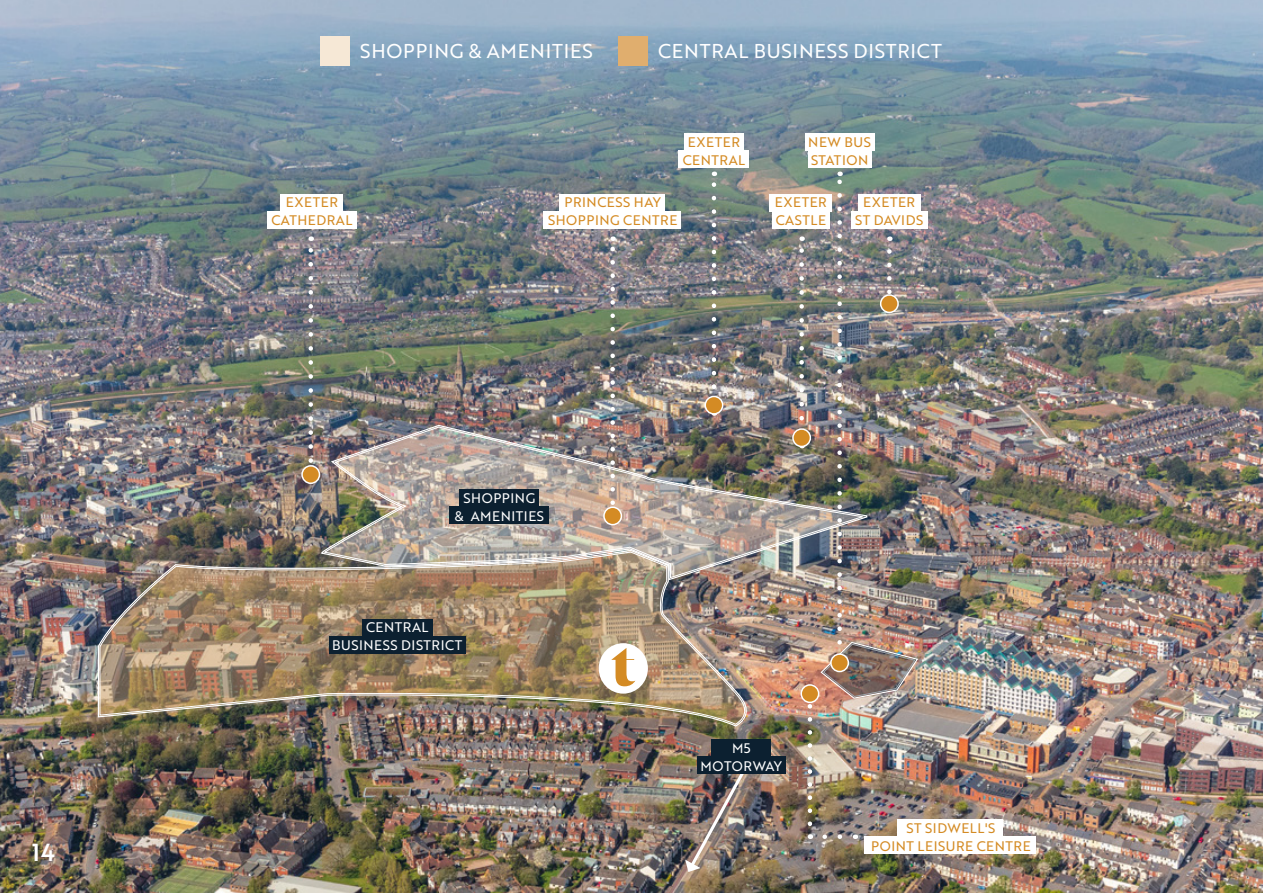
<style>
.page{position:relative;width:1263px;height:893px;background:#fff}
.page>*{position:absolute;margin:0;border:0;box-sizing:border-box;transform-origin:0 0}
.t1{font:24px "Brother 1816 Medium";color:#fff}
.t2{font:19.5px "Brother 1816 Regular";letter-spacing:.04em;color:#fff}
.t3{font:13.5px/18px "Brother 1816 Regular";letter-spacing:.04em;color:#d48b24;text-align:center}
.t4{font:13.5px/18px "Brother 1816 Regular";letter-spacing:.04em;color:#fff;text-align:center}
</style>
<div class="page">
<img style="left:0;top:0;width:1263px;height:893px">
<img style="left:320px;top:424px;width:499px;height:157px">
<img style="left:324px;top:427px;width:495px;height:151px">
<svg style="left:308px;top:236px;width:5px;height:225px"></svg>
<svg style="left:610px;top:236px;width:5px;height:267px"></svg>
<svg style="left:799px;top:236px;width:5px;height:192px"></svg>
<svg style="left:712px;top:172px;width:4px;height:224px"></svg>
<svg style="left:817px;top:834px;width:23px;height:5px"></svg>
<svg style="left:808px;top:703px;width:4px;height:121px"></svg>
<img style="left:97px;top:549px;width:651px;height:178px">
<img style="left:100px;top:552px;width:646px;height:173px">
<div style="left:320px;top:36px;width:29px;height:30px;background:#f6e8d6"></div>
<div style="left:618px;top:36px;width:29px;height:30px;background:#e0ae6e"></div>
<div style="left:302px;top:466px;width:17px;height:17px;background:#d48b24;border-radius:50%"></div>
<div style="left:301px;top:465px;width:19px;height:19px;border:2px solid #fff;border-radius:50%"></div>
<div style="left:604px;top:507px;width:17px;height:18px;background:#d48b24;border-radius:50%"></div>
<div style="left:603px;top:506px;width:19px;height:19px;border:2px solid #fff;border-radius:50%"></div>
<div style="left:793px;top:429px;width:17px;height:17px;background:#d48b24;border-radius:50%"></div>
<div style="left:792px;top:428px;width:19px;height:19px;border:2px solid #fff;border-radius:50%"></div>
<div style="left:705px;top:396px;width:18px;height:18px;background:#d48b24;border-radius:50%"></div>
<div style="left:704px;top:396px;width:19px;height:19px;border:2px solid #fff;border-radius:50%"></div>
<div style="left:801px;top:685px;width:18px;height:17px;background:#d48b24;border-radius:50%"></div>
<div style="left:800px;top:684px;width:19px;height:19px;border:2px solid #fff;border-radius:50%"></div>
<div style="left:281px;top:194px;width:62px;height:17px;background:#fff"></div>
<div style="left:267px;top:211px;width:90px;height:17px;background:#fff"></div>
<div style="left:770px;top:194px;width:62px;height:17px;background:#fff"></div>
<div style="left:772px;top:211px;width:58px;height:17px;background:#fff"></div>
<div style="left:858px;top:194px;width:62px;height:17px;background:#fff"></div>
<div style="left:851px;top:211px;width:76px;height:17px;background:#fff"></div>
<div style="left:805px;top:134px;width:69px;height:17px;background:#fff"></div>
<div style="left:808px;top:151px;width:63px;height:17px;background:#fff"></div>
<div style="left:684px;top:134px;width:59px;height:17px;background:#fff"></div>
<div style="left:679px;top:151px;width:70px;height:17px;background:#fff"></div>
<div style="left:559px;top:194px;width:105px;height:17px;background:#fff"></div>
<div style="left:543px;top:211px;width:137px;height:17px;background:#fff"></div>
<div style="left:897px;top:820px;width:105px;height:17px;background:#fff"></div>
<div style="left:864px;top:837px;width:171px;height:17px;background:#fff"></div>
<div style="left:599px;top:643px;width:49px;height:51px;background:#fff;border-radius:50%"></div>
<svg style="left:611px;top:648px;width:24px;height:38px"></svg>
<img style="left:685px;top:765px;width:64px;height:107px">
<div style="left:712px;top:740px;width:59px;height:17px;background:#0c2030"></div>
<div style="left:697px;top:757px;width:89px;height:17px;background:#0c2030"></div>
<div style="left:362px;top:619px;width:71px;height:17px;background:#0c2030"></div>
<div style="left:329px;top:636px;width:136px;height:17px;background:#0c2030"></div>
<div style="left:459px;top:489px;width:80px;height:17px;background:#0c2030"></div>
<div style="left:450px;top:506px;width:99px;height:17px;background:#0c2030"></div>
<img style="left:819px;top:172px;width:100px;height:528px">
<div style="left:831px;top:654px;width:17px;height:17px;background:#d48b24;border-radius:50%"></div>
<div style="left:830px;top:653px;width:19px;height:19px;border:2px solid #fff;border-radius:50%"></div>
<h1 class="t1" style="left:32px;top:834px;width:24px">14</h1>
<h2 class="t2" style="left:360px;top:36px;width:234px">SHOPPING &amp; AMENITIES</h2>
<h2 class="t2" style="left:658px;top:36px;width:285px">CENTRAL BUSINESS DISTRICT</h2>
<p class="t3" style="left:683px;top:133px;width:64px">EXETER<br>CENTRAL</p>
<p class="t3" style="left:808px;top:133px;width:64px;text-align:left">NEW BUS<br>STATION</p>
<p class="t3" style="left:548px;top:193px;width:131px">PRINCESS HAY<br>SHOPPING CENTRE</p>
<p class="t3" style="left:271px;top:193px;width:83px">EXETER<br>CATHEDRAL</p>
<p class="t3" style="left:775px;top:193px;width:53px;text-align:left">EXETER<br>CASTLE</p>
<p class="t3" style="left:855px;top:193px;width:69px">EXETER<br>ST DAVIDS</p>
<p class="t4" style="left:455px;top:488px;width:91px">SHOPPING<br>&amp; AMENITIES</p>
<p class="t4" style="left:332px;top:617px;width:132px">CENTRAL<br>BUSINESS DISTRICT</p>
<p class="t4" style="left:701px;top:739px;width:83px">M5<br>MOTORWAY</p>
<p class="t3" style="left:871px;top:818px;width:161px">ST SIDWELL'S<br>POINT LEISURE CENTRE</p>
</div>
